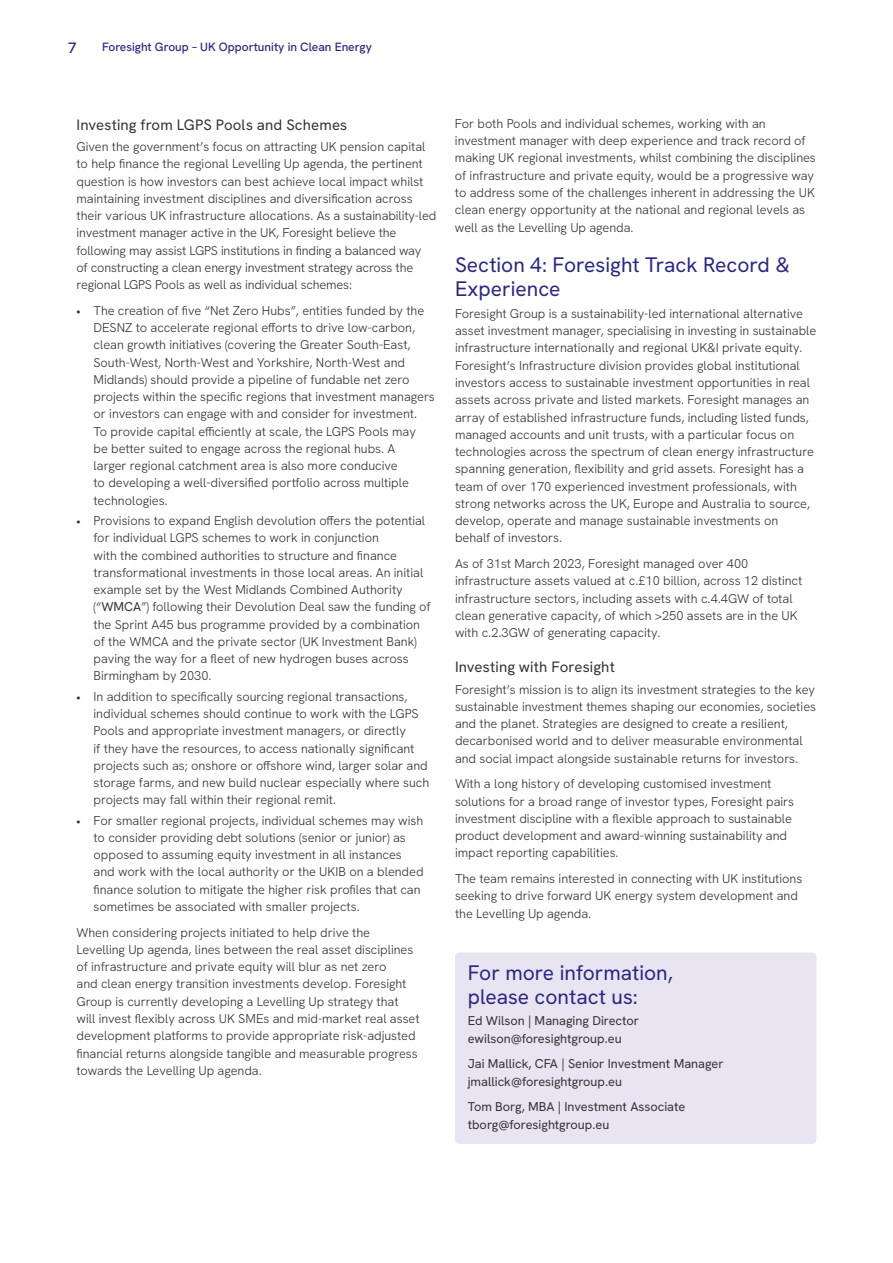
<style>
.page{position:relative;width:893px;height:1263px;background:#fff}
.page>*{position:absolute;margin:0;border:0;box-sizing:border-box;transform-origin:0 0}
.t1{font:21px/24px "Hanken Grotesk";color:#292780}
.t2{font:15px "Hanken Grotesk";letter-spacing:.01em;color:#333233}
.t3{font:500 15px "Hanken Grotesk";color:#292780}
.t4{font:300 12.75px/17.2px "Hanken Grotesk";color:#333233}
.t5{font:12.75px/17.2px "Hanken Grotesk";color:#333233}
.t6{font:500 12px "Hanken Grotesk";color:#292780}
.s1{font-weight:400}
</style>
<div class="page">
<div style="left:455px;top:952px;width:361px;height:192px;background:#e8e4f1;border-radius:4px"></div>
<p class="t3" style="left:68px;top:38px;width:10px">7</p>
<p class="t6" style="left:102px;top:39px;width:271px">Foresight Group – UK Opportunity in Clean Energy</p>
<p class="t2" style="left:77px;top:115px;width:272px">Investing from LGPS Pools and Schemes</p>
<p class="t4" style="left:77px;top:138px;width:361px">Given the government’s focus on attracting UK pension capital to help finance the regional Levelling Up agenda, the pertinent question is how investors can best achieve local impact whilst maintaining investment disciplines and diversification across their various UK infrastructure allocations. As a sustainability‑led investment manager active in the UK, Foresight believe the following may assist LGPS institutions in finding a balanced way<br>of constructing a clean energy investment strategy across the regional LGPS Pools as well as individual schemes:</p>
<p class="t4" style="left:94px;top:301px;width:343px;text-indent:-17px">ș The creation of five “Net Zero Hubs”, entities funded by the DESNZ to accelerate regional efforts to drive low-carbon, clean growth initiatives (covering the Greater South-East, South-West, North-West and Yorkshire, North-West and Midlands) should provide a pipeline of fundable net zero projects within the specific regions that investment managers or investors can engage with and consider for investment.<br>To provide capital efficiently at scale, the LGPS Pools may<br>be better suited to engage across the regional hubs. A<br>larger regional catchment area is also more conducive<br>to developing a well-diversified portfolio across multiple technologies.</p>
<p class="t4" style="left:94px;top:512px;width:339px;text-indent:-17px">ș Provisions to expand English devolution offers the potential for individual LGPS schemes to work in conjunction<br>with the combined authorities to structure and finance transformational investments in those local areas. An initial example set by the West Midlands Combined Authority (“<span class="s1">WMCA</span>”) following their Devolution Deal saw the funding of the Sprint A45 bus programme provided by a combination of the WMCA and the private sector (UK Investment Bank) paving the way for a fleet of new hydrogen buses across Birmingham by 2030.</p>
<p class="t4" style="left:94px;top:687px;width:337px;text-indent:-17px">ș In addition to specifically sourcing regional transactions, individual schemes should continue to work with the LGPS Pools and appropriate investment managers, or directly<br>if they have the resources, to access nationally significant projects such as; onshore or offshore wind, larger solar and storage farms, and new build nuclear especially where such projects may fall within their regional remit.</p>
<p class="t4" style="left:94px;top:811px;width:332px;text-indent:-17px">ș For smaller regional projects, individual schemes may wish to consider providing debt solutions (senior or junior) as opposed to assuming equity investment in all instances and work with the local authority or the UKIB on a blended finance solution to mitigate the higher risk profiles that can sometimes be associated with smaller projects.</p>
<p class="t4" style="left:77px;top:923px;width:345px">When considering projects initiated to help drive the Levelling Up agenda, lines between the real asset disciplines of infrastructure and private equity will blur as net zero<br>and clean energy transition investments develop. Foresight Group is currently developing a Levelling Up strategy that will invest flexibly across UK SMEs and mid-market real asset development platforms to provide appropriate risk-adjusted financial returns alongside tangible and measurable progress towards the Levelling Up agenda.</p>
<p class="t4" style="left:455px;top:115px;width:362px">For both Pools and individual schemes, working with an investment manager with deep experience and track record of making UK regional investments, whilst combining the disciplines of infrastructure and private equity, would be a progressive way to address some of the challenges inherent in addressing the UK clean energy opportunity at the national and regional levels as well as the Levelling Up agenda.</p>
<h1 class="t1" style="left:455px;top:253px;width:336px">Section 4: Foresight Track Record &amp;<br>Experience</h1>
<p class="t4" style="left:455px;top:305px;width:363px">Foresight Group is a sustainability-led international alternative asset investment manager, specialising in investing in sustainable infrastructure internationally and regional UK&amp;I private equity.<br>Foresight’s Infrastructure division provides global institutional investors access to sustainable investment opportunities in real assets across private and listed markets. Foresight manages an array of established infrastructure funds, including listed funds, managed accounts and unit trusts, with a particular focus on technologies across the spectrum of clean energy infrastructure spanning generation, flexibility and grid assets. Foresight has a team of over 170 experienced investment professionals, with strong networks across the UK, Europe and Australia to source, develop, operate and manage sustainable investments on behalf of investors.</p>
<p class="t4" style="left:455px;top:555px;width:349px">As of 31st March 2023, Foresight managed over 400 infrastructure assets valued at c.£10 billion, across 12 distinct infrastructure sectors, including assets with c.4.4GW of total clean generative capacity, of which &gt;250 assets are in the UK with c.2.3GW of generating capacity.</p>
<p class="t2" style="left:455px;top:657px;width:161px">Investing with Foresight</p>
<p class="t4" style="left:455px;top:680px;width:363px">Foresight’s mission is to align its investment strategies to the key sustainable investment themes shaping our economies, societies and the planet. Strategies are designed to create a resilient, decarbonised world and to deliver measurable environmental and social impact alongside sustainable returns for investors.</p>
<p class="t4" style="left:455px;top:775px;width:341px">With a long history of developing customised investment solutions for a broad range of investor types, Foresight pairs investment discipline with a flexible approach to sustainable product development and award-winning sustainability and impact reporting capabilities.</p>
<p class="t4" style="left:455px;top:870px;width:349px">The team remains interested in connecting with UK institutions seeking to drive forward UK energy system development and the Levelling Up agenda.</p>
<h1 class="t1" style="left:468px;top:960px;width:206px">For more information, please contact us:</h1>
<p class="t5" style="left:468px;top:1012px;width:173px">Ed Wilson | Managing Director ewilson@foresightgroup.eu</p>
<p class="t5" style="left:468px;top:1055px;width:257px">Jai Mallick, CFA | Senior Investment Manager jmallick@foresightgroup.eu</p>
<p class="t5" style="left:468px;top:1098px;width:219px">Tom Borg, MBA | Investment Associate tborg@foresightgroup.eu</p>
</div>
